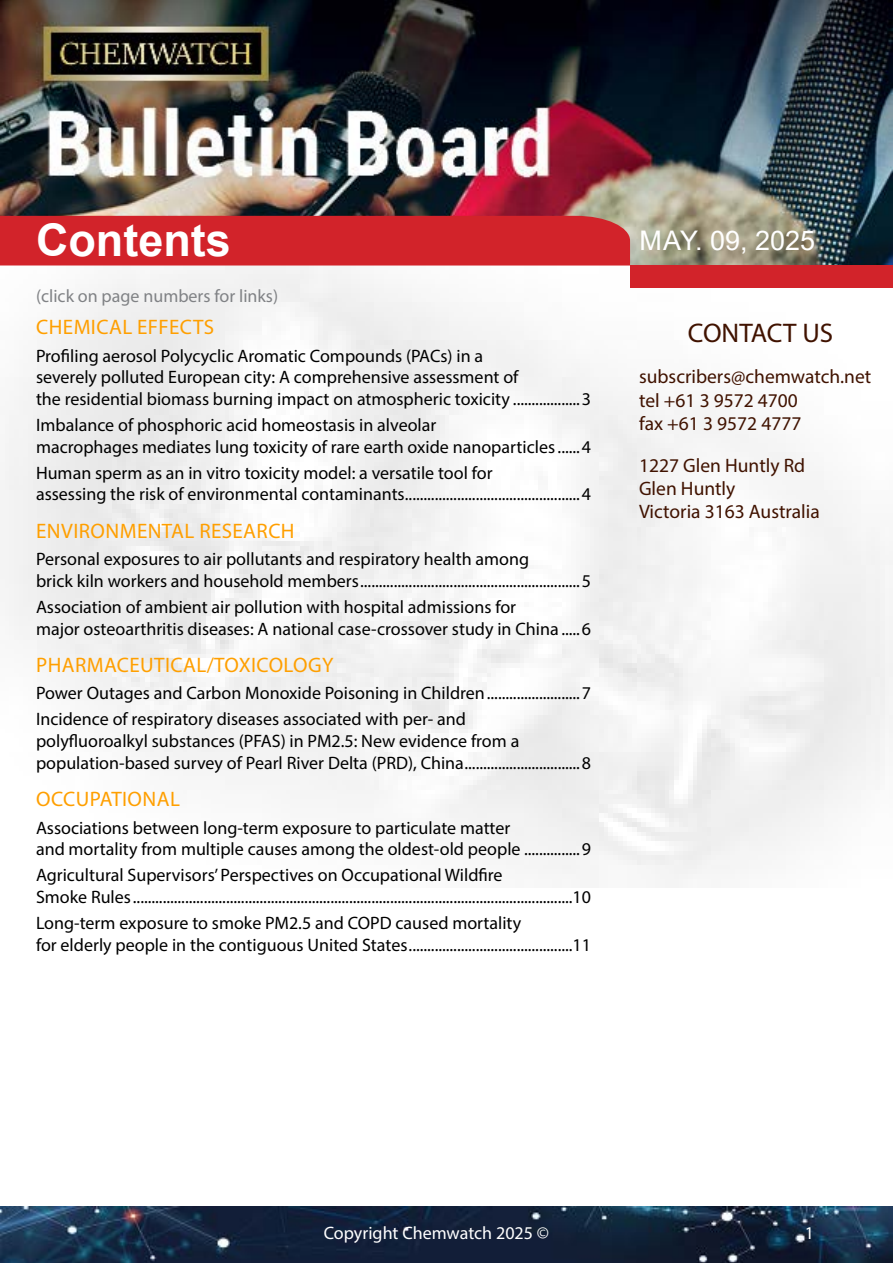
<style>
.page{position:relative;width:893px;height:1263px;background:#fff}
.page>*{position:absolute;margin:0;border:0;box-sizing:border-box;transform-origin:0 0}
.t1{font:700 45px "Arial";color:#fff}
.t2{font:27px "Arial";color:#fff}
.t3{font:27px "Myriad Pro";color:#401200}
.t4{font:21px "Myriad Pro";letter-spacing:.02em;color:#ff9f00}
.t5{font:19.5px/23.4px "Myriad Pro";color:#401200}
.t6{font:18px/21.6px "Myriad Pro";color:#000}
.t7{font:18px "Myriad Pro";color:#808285}
.t8{font:18px "Myriad Pro";color:#fff}
</style>
<div class="page">
<img style="left:0;top:0;width:893px;height:887px">
<div style="left:630px;top:265px;width:263px;height:23px;background:#d2232a"></div>
<div style="left:0;top:216px;width:630px;height:50px;background:#d2232a"></div>
<img style="left:0;top:1207px;width:893px;height:56px">
<h1 class="t1" style="left:36px;top:209px;width:196px">Contents</h1>
<h2 class="t2" style="left:640px;top:221px;width:177px">May. 09, 2025</h2>
<p class="t7" style="left:36px;top:284px;width:244px">(click on page numbers for links)</p>
<p class="t4" style="left:36px;top:314px;width:180px">CHEMICAL EFFECTS</p>
<p class="t6" style="left:36px;top:345px;width:556px">Profiling aerosol Polycyclic Aromatic Compounds (PACs) in a<br>severely polluted European city: A comprehensive assessment of<br>the residential biomass burning impact on atmospheric toxicity ..................3</p>
<p class="t6" style="left:36px;top:414px;width:556px">Imbalance of phosphoric acid homeostasis in alveolar<br>macrophages mediates lung toxicity of rare earth oxide nanoparticles......4</p>
<p class="t6" style="left:36px;top:462px;width:556px">Human sperm as an in vitro toxicity model: a versatile tool for<br>assessing the risk of environmental contaminants...............................................4</p>
<p class="t4" style="left:36px;top:518px;width:260px">ENVIRONMENTAL RESEARCH</p>
<p class="t6" style="left:36px;top:548px;width:556px">Personal exposures to air pollutants and respiratory health among<br>brick kiln workers and household members...........................................................5</p>
<p class="t6" style="left:36px;top:596px;width:556px">Association of ambient air pollution with hospital admissions for<br>major osteoarthritis diseases: A national case-crossover study in China .....6</p>
<p class="t4" style="left:36px;top:652px;width:299px">PHARMACEUTICAL/TOXICOLOGY</p>
<p class="t6" style="left:36px;top:680px;width:556px;line-height:26.1px">Power Outages and Carbon Monoxide Poisoning in Children.........................7<br>Incidence of respiratory diseases associated with per- and</p>
<p class="t6" style="left:36px;top:730px;width:556px">polyfluoroalkyl substances (PFAS) in PM2.5: New evidence from a population-based survey of Pearl River Delta (PRD), China...............................8</p>
<p class="t4" style="left:36px;top:786px;width:145px">OCCUPATIONAL</p>
<p class="t6" style="left:36px;top:816px;width:556px">Associations between long-term exposure to particulate matter<br>and mortality from multiple causes among the oldest-old people ...............9</p>
<p class="t6" style="left:36px;top:864px;width:557px">Agricultural Supervisors’ Perspectives on Occupational Wildfire<br>Smoke Rules......................................................................................................................10</p>
<p class="t6" style="left:36px;top:912px;width:556px">Long-term exposure to smoke PM2.5 and COPD caused mortality<br>for elderly people in the contiguous United States............................................11</p>
<h2 class="t3" style="left:688px;top:316px;width:147px">CONTACT US</h2>
<p class="t5" style="left:639px;top:365px;width:234px">subscribers@chemwatch.net tel +61 3 9572 4700<br>fax +61 3 9572 4777</p>
<p class="t5" style="left:639px;top:453px;width:182px">1227 Glen Huntly Rd<br>Glen Huntly<br>Victoria 3163 Australia</p>
<p class="t8" style="left:324px;top:1222px;width:227px">Copyright Chemwatch 2025 ©</p>
<p class="t8" style="left:805px;top:1222px;width:11px">1</p>
</div>
